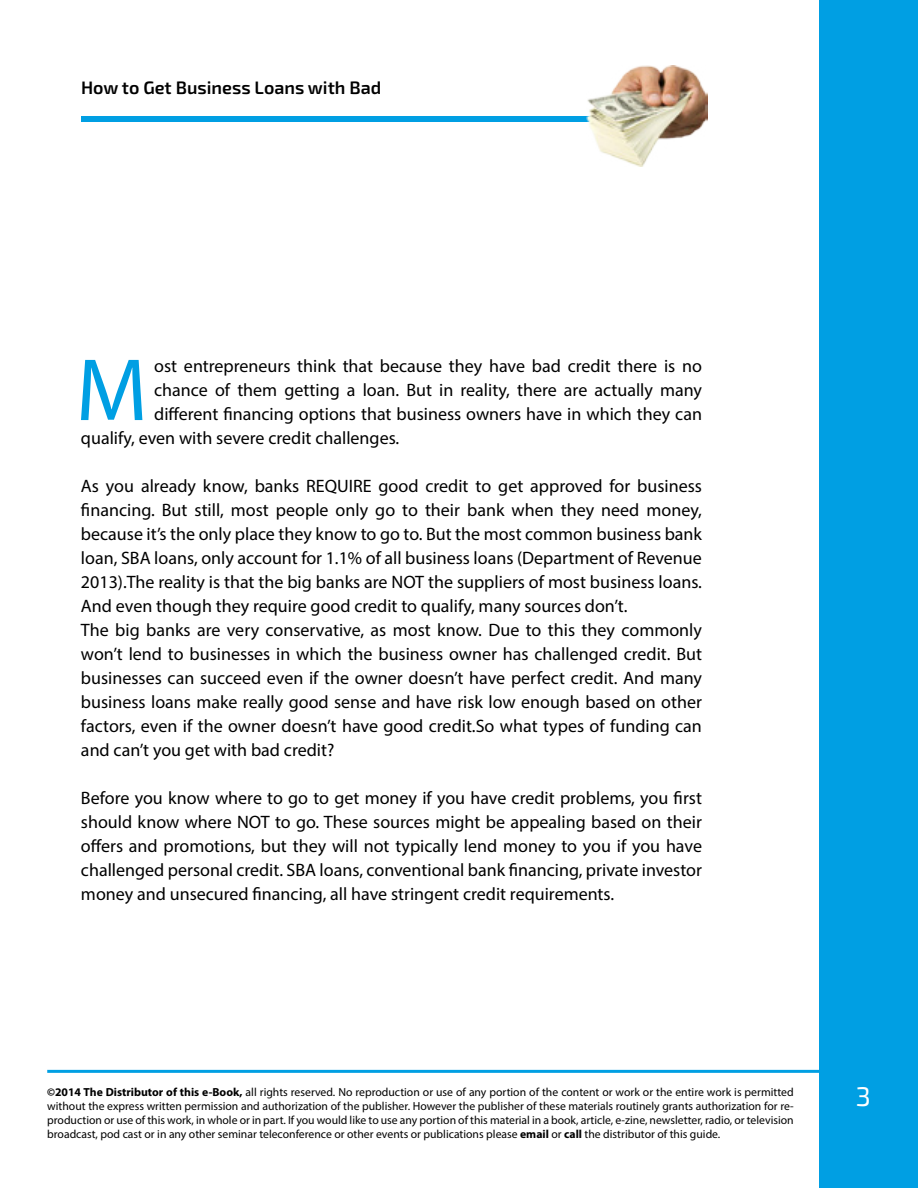
<style>
.page{position:relative;width:918px;height:1188px;background:#fff}
.page>*{position:absolute;margin:0;border:0;box-sizing:border-box;transform-origin:0 0}
.t1{font:89.25px "Myriad Pro";color:#009fe3}
.t2{font:27px "Exo 2.0";color:#fff}
.t3{font:18px/24px "Myriad Pro";color:#000}
.t4{font:600 18px "Exo 2.0";color:#000}
.t5{font:11.7px/14.1px "Myriad Pro";color:#000;text-align:justify}
.s1{font-weight:700}
</style>
<div class="page">
<div style="left:819px;top:0;width:99px;height:1188px;background:#009fe3"></div>
<hr style="left:47px;top:1070px;width:772px;height:3px;background:#009fe3">
<div style="left:81px;top:116px;width:621px;height:6px;background:#009fe3"></div>
<img style="left:586px;top:66px;width:121px;height:100px">
<p class="t4" style="left:81px;top:77px;width:302px">How to Get Business Loans with Bad</p>
<h1 class="t1" style="left:76px;top:335px;width:73px">M</h1>
<p class="t3" style="left:154px;top:354px;width:549px">ost entrepreneurs think that because they have bad credit there is no</p>
<p class="t3" style="left:154px;top:378px;width:549px">chance of them getting a loan. But in reality, there are actually many</p>
<p class="t3" style="left:154px;top:402px;width:549px">different financing options that business owners have in which they can</p>
<p class="t3" style="left:81px;top:426px;width:320px">qualify, even with severe credit challenges.</p>
<p class="t3" style="left:81px;top:474px;width:623px">As you already know, banks REQUIRE good credit to get approved for business financing. But still, most people only go to their bank when they need money, because it’s the only place they know to go to. But the most common business bank loan, SBA loans, only account for 1.1% of all business loans (Department of Revenue 2013).The reality is that the big banks are NOT the suppliers of most business loans.<br>And even though they require good credit to qualify, many sources don’t.<br>The big banks are very conservative, as most know. Due to this they commonly won’t lend to businesses in which the business owner has challenged credit. But businesses can succeed even if the owner doesn’t have perfect credit. And many business loans make really good sense and have risk low enough based on other factors, even if the owner doesn’t have good credit.So what types of funding can and can’t you get with bad credit?</p>
<p class="t3" style="left:81px;top:786px;width:623px;text-align:justify">Before you know where to go to get money if you have credit problems, you first should know where NOT to go. These sources might be appealing based on their offers and promotions, but they will not typically lend money to you if you have challenged personal credit. SBA loans, conventional bank financing, private investor money and unsecured financing, all have stringent credit requirements.</p>
<p class="t5" style="left:47px;top:1084px;width:748px"><span class="s1">©2014 The Distributor of this e-Book,</span> all rights reserved. No reproduction or use of any portion of the content or work or the entire work is permitted without the express written permission and authorization of the publisher. However the publisher of these materials routinely grants authorization for re&shy;production or use of this work, in whole or in part. If you would like to use any portion of this material in a book, article, e-zine, newsletter, radio, or television broadcast, pod cast or in any other seminar teleconference or other events or publications please <span class="s1">email</span> or <span class="s1">call</span> the distributor of this guide.</p>
<h2 class="t2" style="left:856px;top:1080px;width:17px">3</h2>
</div>
